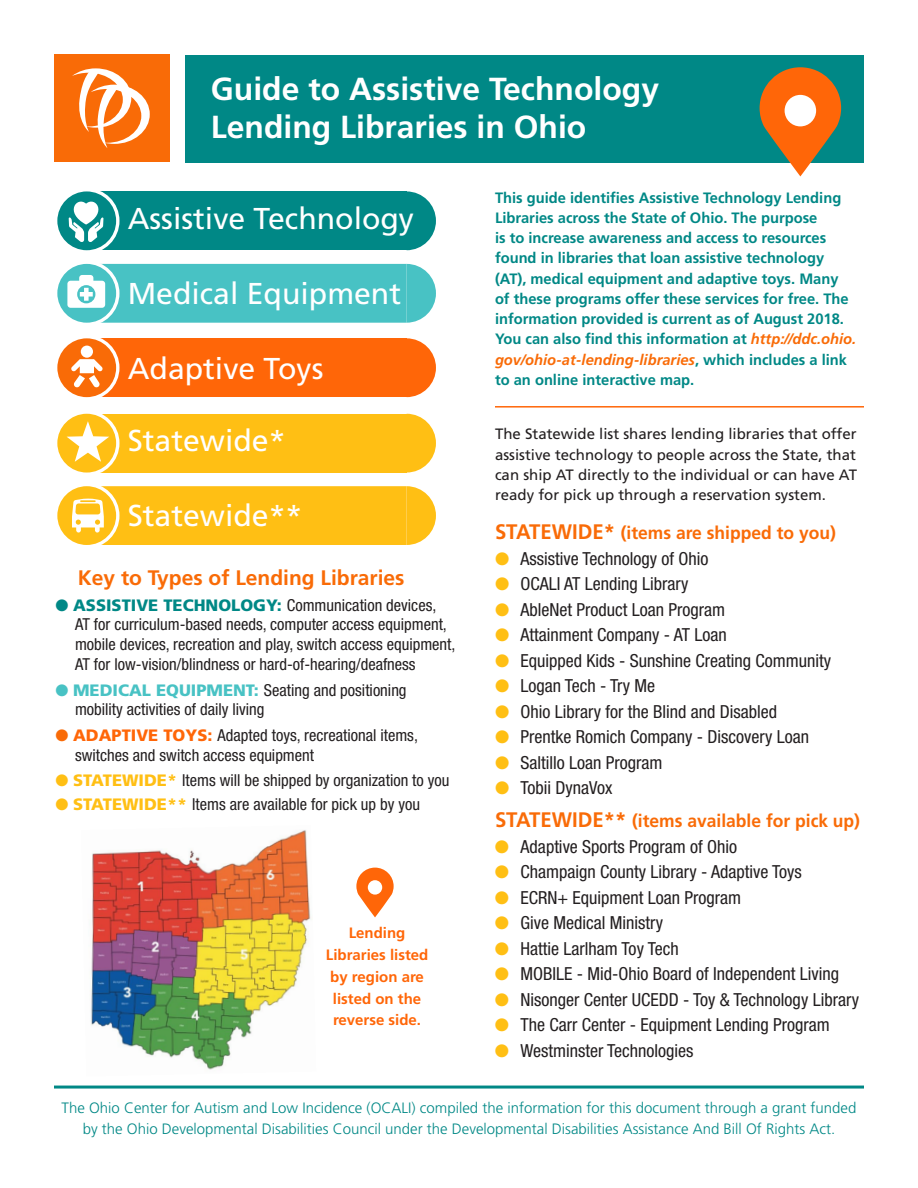
<style>
.page{position:relative;width:918px;height:1188px;background:#fff}
.page>*{position:absolute;margin:0;border:0;box-sizing:border-box;transform-origin:0 0}
.t1{font:700 31.95px/38.2px "Frutiger";color:#fff}
.t2{font:30.15px "Frutiger";color:#fff}
.t3{font:700 21px "Frutiger";color:#f96b07}
.t4{font:condensed 18px "Helvetica Neue";color:#231f20}
.t5{font:700 18px "Frutiger";color:#f96b07}
.t6{font:condensed 16.5px/19.8px "Helvetica Neue";color:#231f20}
.t7{font:700 15px/20.2px "Frutiger";color:#008886}
.t8{font:300 15px/21px "Frutiger";color:#008886;text-align:center}
.t9{font:15px/20.2px "Frutiger";color:#231f20;text-align:justify}
.t10{font:700 15px/21.8px "Frutiger";color:#ff6608;text-align:center}
.s1{color:#008886}
.s2{font-family:"Frutiger";font-weight:900;font-stretch:normal;color:#008886}
.s3{color:#48c2c4}
.s4{font-family:"Frutiger";font-weight:900;font-stretch:normal;color:#48c2c4}
.s5{color:#f96b07}
.s6{font-family:"Frutiger";font-weight:900;font-stretch:normal;color:#ff6608}
.s7{color:#ffbf14}
.s8{font-family:"Frutiger";font-weight:900;font-stretch:normal;color:#ffbf14}
.s9{font-style:italic;color:#f96b07}
.s10{font-size:21px}
</style>
<div class="page">
<div style="left:185px;top:55px;width:679px;height:108px;background:#008886"></div>
<div style="left:54px;top:54px;width:115px;height:108px;background:#f96b07"></div>
<svg style="left:72px;top:68px;width:78px;height:80px"></svg>
<hr style="left:54px;top:1086px;width:810px;height:3px;background:#008886">
<div style="left:86px;top:191px;width:321px;height:59px;background:#008886"></div>
<svg style="left:407px;top:191px;width:29px;height:59px"></svg>
<div style="left:86px;top:338px;width:321px;height:59px;background:#ff6608"></div>
<svg style="left:407px;top:338px;width:29px;height:59px"></svg>
<svg style="left:56px;top:262px;width:62px;height:62px"></svg>
<div style="left:54px;top:261px;width:65px;height:65px;border:3px solid #fff;border-radius:50%"></div>
<div style="left:56px;top:337px;width:62px;height:62px;background:#f96b07;border-radius:50%"></div>
<div style="left:54px;top:335px;width:65px;height:66px;border:3px solid #fff;border-radius:50%"></div>
<svg style="left:56px;top:190px;width:62px;height:62px"></svg>
<div style="left:54px;top:188px;width:65px;height:66px;border:3px solid #fff;border-radius:50%"></div>
<svg style="left:67px;top:264px;width:369px;height:59px;background:#56c6c8"></svg>
<svg style="left:64px;top:196px;width:45px;height:46px"></svg>
<div style="left:81px;top:346px;width:12px;height:12px;background:#fff;border-radius:50%"></div>
<svg style="left:71px;top:359px;width:32px;height:29px"></svg>
<svg style="left:760px;top:67px;width:81px;height:109px"></svg>
<div style="left:785px;top:95px;width:31px;height:31px;background:#fff;border-radius:50%"></div>
<div style="left:86px;top:414px;width:321px;height:59px;background:#ffbf14"></div>
<svg style="left:407px;top:414px;width:29px;height:59px"></svg>
<svg style="left:56px;top:485px;width:62px;height:62px"></svg>
<div style="left:54px;top:483px;width:65px;height:65px;border:3px solid #fff;border-radius:50%"></div>
<svg style="left:56px;top:412px;width:62px;height:62px"></svg>
<div style="left:54px;top:410px;width:65px;height:66px;border:3px solid #fff;border-radius:50%"></div>
<svg style="left:67px;top:421px;width:42px;height:41px"></svg>
<svg style="left:72px;top:486px;width:364px;height:59px;background:#ffc222"></svg>
<img style="left:90px;top:830px;width:221px;height:240px">
<svg style="left:356px;top:868px;width:38px;height:49px"></svg>
<div style="left:368px;top:880px;width:14px;height:15px;background:#fff;border-radius:50%"></div>
<hr style="left:495px;top:406px;width:369px;height:2px;background:#ff6608">
<p class="t1" style="left:211px;top:69px;width:450px">Guide to Assistive Technology<br>Lending Libraries in Ohio</p>
<p class="t2" style="left:128px;top:201px;width:288px">Assistive Technology</p>
<p class="t2" style="left:128px;top:275px;width:275px">Medical Equipment</p>
<p class="t2" style="left:128px;top:351px;width:197px">Adaptive Toys</p>
<p class="t2" style="left:128px;top:423px;width:159px">Statewide*</p>
<p class="t2" style="left:128px;top:498px;width:176px">Statewide**</p>
<p class="t3" style="left:78px;top:565px;width:328px">Key to Types of Lending Libraries</p>
<p class="t6" style="left:75px;top:595px;width:382px;text-indent:-20px"><span class="s1">●</span> <span class="s2">ASSISTIVE TECHNOLOGY:</span> Communication devices,<br>AT for curriculum-based needs, computer access equipment, mobile devices, recreation and play, switch access equipment, AT for low-vision/blindness or hard-of-hearing/deafness</p>
<p class="t6" style="left:75px;top:680px;width:333px;text-indent:-20px"><span class="s3">●</span> <span class="s4">MEDICAL EQUIPMENT:</span> Seating and positioning mobility activities of daily living</p>
<p class="t6" style="left:75px;top:725px;width:345px;text-indent:-20px"><span class="s5">●</span> <span class="s6">ADAPTIVE TOYS:</span> Adapted toys, recreational items, switches and switch access equipment</p>
<p class="t6" style="left:56px;top:770px;width:396px"><span class="s7">●</span> <span class="s8">STATEWIDE*</span> Items will be shipped by organization to you</p>
<p class="t6" style="left:56px;top:794px;width:366px"><span class="s7">●</span> <span class="s8">STATEWIDE**</span> Items are available for pick up by you</p>
<p class="t10" style="left:326px;top:922px;width:104px">Lending<br>Libraries listed by region are listed on the reverse side.</p>
<p class="t7" style="left:495px;top:187px;width:363px">This guide identifies Assistive Technology Lending Libraries across the State of Ohio. The purpose<br>is to increase awareness and access to resources found in libraries that loan assistive technology (AT), medical equipment and adaptive toys. Many of these programs offer these services for free. The information provided is current as of August 2018.<br>You can also find this information at <span class="s9">http://ddc.ohio. gov/ohio-at-lending-libraries</span>, which includes a link to an online interactive map.</p>
<p class="t9" style="left:495px;top:424px;width:364px">The Statewide list shares lending libraries that offer assistive technology to people across the State, that can ship AT directly to the individual or can have AT ready for pick up through a reservation system.</p>
<p class="t5" style="left:495px;top:522px;width:342px"><span class="s10">STATEWIDE*</span> (items are shipped to you)</p>
<p class="t4" style="left:495px;top:548px;width:215px"><span class="s7">●</span> Assistive Technology of Ohio</p>
<p class="t4" style="left:495px;top:573px;width:195px"><span class="s7">●</span> OCALI AT Lending Library</p>
<p class="t4" style="left:495px;top:599px;width:232px"><span class="s7">●</span> AbleNet Product Loan Program</p>
<p class="t4" style="left:495px;top:624px;width:233px"><span class="s7">●</span> Attainment Company - AT Loan</p>
<p class="t4" style="left:495px;top:650px;width:338px"><span class="s7">●</span> Equipped Kids - Sunshine Creating Community</p>
<p class="t4" style="left:495px;top:675px;width:162px"><span class="s7">●</span> Logan Tech - Try Me</p>
<p class="t4" style="left:495px;top:701px;width:284px"><span class="s7">●</span> Ohio Library for the Blind and Disabled</p>
<p class="t4" style="left:495px;top:726px;width:316px"><span class="s7">●</span> Prentke Romich Company - Discovery Loan</p>
<p class="t4" style="left:495px;top:752px;width:169px"><span class="s7">●</span> Saltillo Loan Program</p>
<p class="t4" style="left:495px;top:777px;width:119px"><span class="s7">●</span> Tobii DynaVox</p>
<p class="t5" style="left:495px;top:810px;width:367px"><span class="s10">STATEWIDE**</span> (items available for pick up)</p>
<p class="t4" style="left:495px;top:836px;width:244px"><span class="s7">●</span> Adaptive Sports Program of Ohio</p>
<p class="t4" style="left:495px;top:861px;width:308px"><span class="s7">●</span> Champaign County Library - Adaptive Toys</p>
<p class="t4" style="left:495px;top:887px;width:248px"><span class="s7">●</span> ECRN+ Equipment Loan Program</p>
<p class="t4" style="left:495px;top:912px;width:170px"><span class="s7">●</span> Give Medical Ministry</p>
<p class="t4" style="left:495px;top:938px;width:185px"><span class="s7">●</span> Hattie Larlham Toy Tech</p>
<p class="t4" style="left:495px;top:963px;width:346px"><span class="s7">●</span> MOBILE - Mid-Ohio Board of Independent Living</p>
<p class="t4" style="left:495px;top:989px;width:365px"><span class="s7">●</span> Nisonger Center UCEDD - Toy &amp; Technology Library</p>
<p class="t4" style="left:495px;top:1014px;width:336px"><span class="s7">●</span> The Carr Center - Equipment Lending Program</p>
<p class="t4" style="left:495px;top:1040px;width:200px"><span class="s7">●</span> Westminster Technologies</p>
<p class="t8" style="left:62px;top:1098px;width:796px">The Ohio Center for Autism and Low Incidence (OCALI) compiled the information for this document through a grant funded by the Ohio Developmental Disabilities Council under the Developmental Disabilities Assistance And Bill Of Rights Act.</p>
</div>
